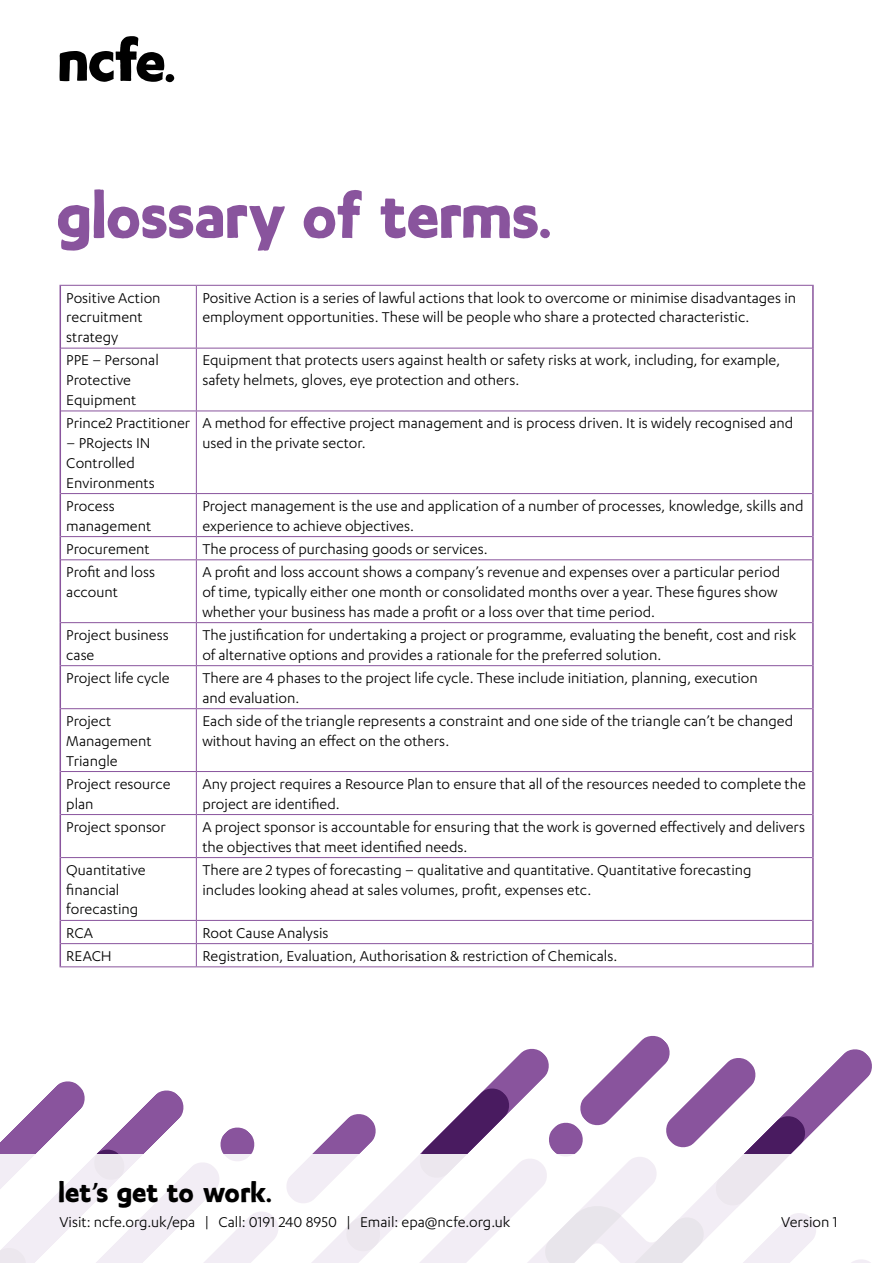
<style>
.page{position:relative;width:893px;height:1263px;background:#fff}
.page>*{position:absolute;margin:0;border:0;box-sizing:border-box;transform-origin:0 0}
.t1{font:61.5px "NCF Efont";color:#89549d}
.t2{font:27px "NCF Efont";letter-spacing:.015em;color:#000}
.t3{font:16.5px/19.8px "Karbon";color:#000}
</style>
<div class="page">
<svg style="left:0;top:1036px;width:872px;height:118px"></svg>
<svg style="left:0;top:1154px;width:871px;height:109px"></svg>
<svg style="left:60px;top:36px;width:114px;height:46px"></svg>
<hr style="left:60px;top:286px;width:1px;height:62px;background:#89549d">
<hr style="left:812px;top:286px;width:2px;height:62px;background:#89549d">
<hr style="left:60px;top:348px;width:1px;height:63px;background:#89549d">
<hr style="left:812px;top:348px;width:2px;height:63px;background:#89549d">
<hr style="left:60px;top:411px;width:1px;height:83px;background:#89549d">
<hr style="left:812px;top:411px;width:2px;height:83px;background:#89549d">
<hr style="left:60px;top:494px;width:1px;height:43px;background:#89549d">
<hr style="left:812px;top:494px;width:2px;height:43px;background:#89549d">
<svg style="left:60px;top:537px;width:1px;height:23px"></svg>
<hr style="left:812px;top:537px;width:2px;height:23px;background:#89549d">
<hr style="left:60px;top:560px;width:1px;height:63px;background:#89549d">
<hr style="left:812px;top:560px;width:2px;height:63px;background:#89549d">
<hr style="left:60px;top:623px;width:1px;height:43px;background:#89549d">
<hr style="left:812px;top:623px;width:2px;height:43px;background:#89549d">
<hr style="left:60px;top:666px;width:1px;height:43px;background:#89549d">
<hr style="left:812px;top:666px;width:2px;height:43px;background:#89549d">
<hr style="left:60px;top:709px;width:1px;height:62px;background:#89549d">
<hr style="left:812px;top:709px;width:2px;height:62px;background:#89549d">
<hr style="left:60px;top:771px;width:1px;height:43px;background:#89549d">
<hr style="left:812px;top:771px;width:2px;height:43px;background:#89549d">
<hr style="left:60px;top:814px;width:1px;height:43px;background:#89549d">
<hr style="left:812px;top:814px;width:2px;height:43px;background:#89549d">
<hr style="left:60px;top:857px;width:1px;height:63px;background:#89549d">
<hr style="left:812px;top:857px;width:2px;height:63px;background:#89549d">
<hr style="left:812px;top:920px;width:2px;height:24px;background:#89549d">
<svg style="left:60px;top:920px;width:1px;height:46px"></svg>
<hr style="left:812px;top:944px;width:2px;height:22px;background:#89549d">
<hr style="left:60px;top:285px;width:136px;height:1px;background:#89549d">
<hr style="left:196px;top:285px;width:618px;height:1px;background:#89549d">
<hr style="left:196px;top:286px;width:1px;height:62px;background:#89549d">
<hr style="left:61px;top:348px;width:135px;height:1px;background:#89549d">
<hr style="left:196px;top:348px;width:616px;height:1px;background:#89549d">
<hr style="left:196px;top:348px;width:1px;height:63px;background:#89549d">
<hr style="left:61px;top:411px;width:135px;height:1px;background:#89549d">
<hr style="left:196px;top:411px;width:616px;height:1px;background:#89549d">
<hr style="left:196px;top:411px;width:1px;height:82px;background:#89549d">
<hr style="left:61px;top:493px;width:135px;height:1px;background:#89549d">
<hr style="left:196px;top:493px;width:616px;height:1px;background:#89549d">
<hr style="left:196px;top:494px;width:1px;height:42px;background:#89549d">
<hr style="left:61px;top:536px;width:135px;height:1px;background:#89549d">
<hr style="left:196px;top:536px;width:616px;height:1px;background:#89549d">
<svg style="left:196px;top:537px;width:1px;height:22px"></svg>
<hr style="left:61px;top:559px;width:135px;height:1px;background:#89549d">
<hr style="left:196px;top:559px;width:616px;height:1px;background:#89549d">
<hr style="left:196px;top:560px;width:1px;height:62px;background:#89549d">
<hr style="left:61px;top:622px;width:135px;height:1px;background:#89549d">
<hr style="left:196px;top:622px;width:616px;height:1px;background:#89549d">
<hr style="left:196px;top:623px;width:1px;height:42px;background:#89549d">
<hr style="left:61px;top:665px;width:135px;height:1px;background:#89549d">
<hr style="left:196px;top:665px;width:616px;height:1px;background:#89549d">
<hr style="left:196px;top:666px;width:1px;height:42px;background:#89549d">
<hr style="left:61px;top:708px;width:135px;height:1px;background:#89549d">
<hr style="left:196px;top:708px;width:616px;height:1px;background:#89549d">
<hr style="left:196px;top:709px;width:1px;height:62px;background:#89549d">
<hr style="left:61px;top:771px;width:135px;height:1px;background:#89549d">
<hr style="left:196px;top:771px;width:616px;height:1px;background:#89549d">
<hr style="left:196px;top:772px;width:1px;height:42px;background:#89549d">
<hr style="left:61px;top:814px;width:135px;height:1px;background:#89549d">
<hr style="left:196px;top:814px;width:616px;height:1px;background:#89549d">
<hr style="left:196px;top:815px;width:1px;height:42px;background:#89549d">
<hr style="left:61px;top:857px;width:135px;height:1px;background:#89549d">
<hr style="left:196px;top:857px;width:616px;height:1px;background:#89549d">
<hr style="left:196px;top:858px;width:1px;height:62px;background:#89549d">
<hr style="left:61px;top:920px;width:135px;height:1px;background:#89549d">
<hr style="left:196px;top:920px;width:616px;height:1px;background:#89549d">
<hr style="left:61px;top:943px;width:135px;height:1px;background:#89549d">
<hr style="left:196px;top:943px;width:616px;height:1px;background:#89549d">
<svg style="left:196px;top:921px;width:1px;height:45px"></svg>
<hr style="left:60px;top:966px;width:136px;height:1px;background:#89549d">
<hr style="left:196px;top:966px;width:618px;height:1px;background:#89549d">
<h1 class="t1" style="left:60px;top:189px;width:499px">glossary of terms.</h1>
<p class="t3" style="left:66px;top:287px;width:96px">Positive Action recruitment strategy</p>
<p class="t3" style="left:202px;top:287px;width:595px">Positive Action is a series of lawful actions that look to overcome or minimise disadvantages in employment opportunities. These will be people who share a protected characteristic.</p>
<p class="t3" style="left:66px;top:350px;width:94px">PPE – Personal<br>Protective<br>Equipment</p>
<p class="t3" style="left:202px;top:350px;width:579px">Equipment that protects users against health or safety risks at work, including, for example, safety helmets, gloves, eye protection and others.</p>
<p class="t3" style="left:66px;top:413px;width:126px">Prince2 Practitioner</p>
<p class="t3" style="left:66px;top:433px;width:90px">– PRojects IN<br>Controlled<br>Environments</p>
<p class="t3" style="left:202px;top:413px;width:592px">A method for effective project management and is process driven. It is widely recognised and used in the private sector.</p>
<p class="t3" style="left:66px;top:495px;width:87px">Process management</p>
<p class="t3" style="left:202px;top:495px;width:603px">Project management is the use and application of a number of processes, knowledge, skills and experience to achieve objectives.</p>
<p class="t3" style="left:66px;top:538px;width:85px">Procurement</p>
<p class="t3" style="left:202px;top:538px;width:287px">The process of purchasing goods or services.</p>
<p class="t3" style="left:66px;top:562px;width:90px">Profit and loss account</p>
<p class="t3" style="left:202px;top:562px;width:579px">A profit and loss account shows a company’s revenue and expenses over a particular period of time, typically either one month or consolidated months over a year. These figures show whether your business has made a profit or a loss over that time period.</p>
<p class="t3" style="left:66px;top:624px;width:104px">Project business case</p>
<p class="t3" style="left:202px;top:624px;width:595px">The justification for undertaking a project or programme, evaluating the benefit, cost and risk of alternative options and provides a rationale for the preferred solution.</p>
<p class="t3" style="left:66px;top:667px;width:105px">Project life cycle</p>
<p class="t3" style="left:202px;top:667px;width:557px">There are 4 phases to the project life cycle. These include initiation, planning, execution and evaluation.</p>
<p class="t3" style="left:66px;top:710px;width:87px">Project<br>Management<br>Triangle</p>
<p class="t3" style="left:202px;top:710px;width:592px">Each side of the triangle represents a constraint and one side of the triangle can’t be changed without having an effect on the others.</p>
<p class="t3" style="left:66px;top:773px;width:106px">Project resource plan</p>
<p class="t3" style="left:202px;top:773px;width:605px">Any project requires a Resource Plan to ensure that all of the resources needed to complete the project are identified.</p>
<p class="t3" style="left:66px;top:816px;width:101px">Project sponsor</p>
<p class="t3" style="left:202px;top:816px;width:604px">A project sponsor is accountable for ensuring that the work is governed effectively and delivers the objectives that meet identified needs.</p>
<p class="t3" style="left:66px;top:859px;width:81px">Quantitative financial forecasting</p>
<p class="t3" style="left:202px;top:859px;width:551px">There are 2 types of forecasting – qualitative and quantitative. Quantitative forecasting includes looking ahead at sales volumes, profit, expenses etc.</p>
<p class="t3" style="left:66px;top:922px;width:28px">RCA</p>
<p class="t3" style="left:202px;top:922px;width:128px">Root Cause Analysis</p>
<p class="t3" style="left:66px;top:945px;width:47px">REACH</p>
<p class="t3" style="left:202px;top:945px;width:416px">Registration, Evaluation, Authorisation &amp; restriction of Chemicals.</p>
<h2 class="t2" style="left:60px;top:1181px;width:216px">let’s get to work.</h2>
<p class="t3" style="left:60px;top:1212px;width:452px">Visit: ncfe.org.uk/epa | Call: 0191 240 8950 | Email: epa@ncfe.org.uk</p>
<p class="t3" style="left:781px;top:1212px;width:58px">Version 1</p>
</div>
